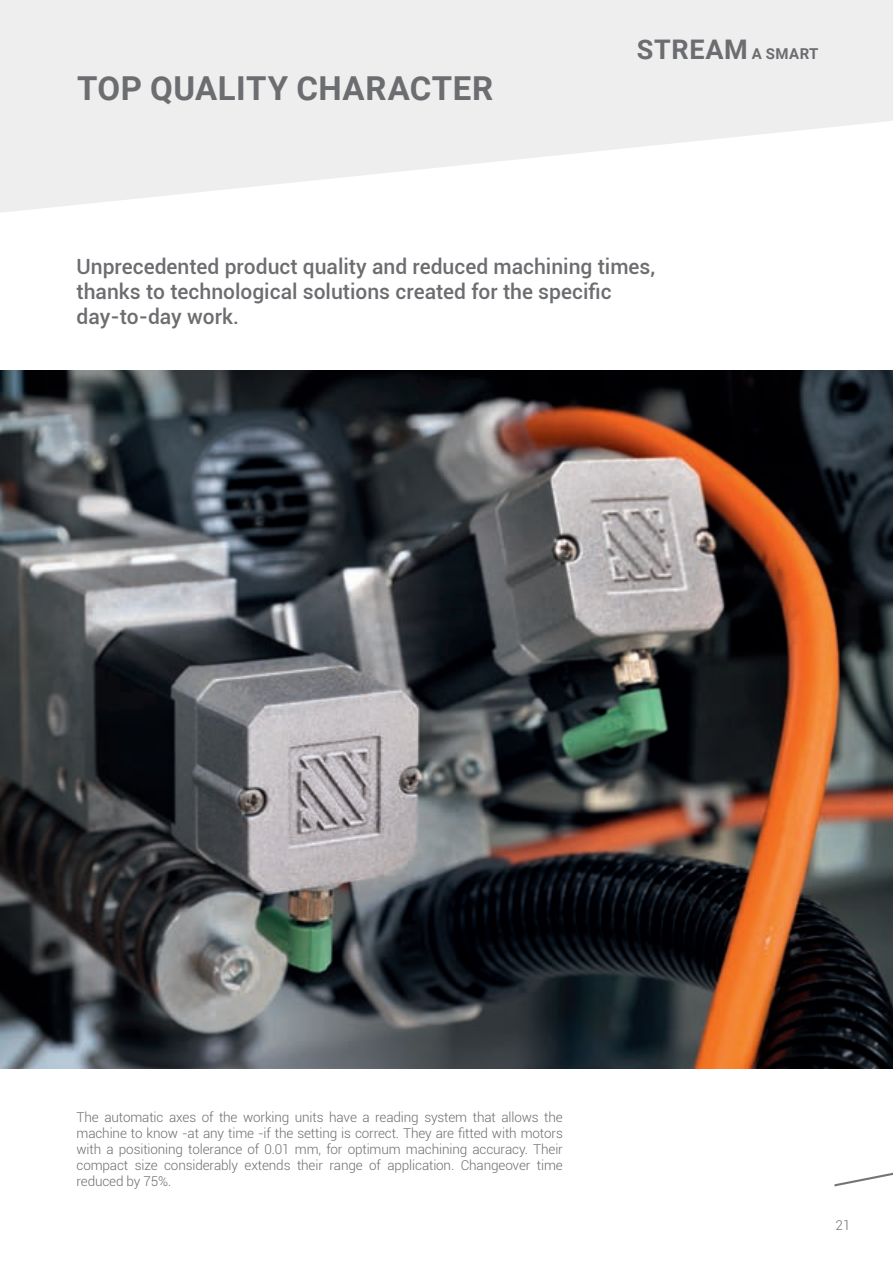
<style>
.page{position:relative;width:893px;height:1263px;background:#fff}
.page>*{position:absolute;margin:0;border:0;box-sizing:border-box;transform-origin:0 0}
.t1{font:700 33px "Roboto";letter-spacing:.02em;color:#6c6d70}
.t2{font:700 27px "Roboto";letter-spacing:.025em;color:#6c6d70}
.t3{font:500 21px/25.2px "Roboto";color:#6c6d70}
.PAG_VERDI_-_TESTO{font:300 13.5px/16.2px "Roboto";letter-spacing:-.01em;color:#6c6d70;text-align:justify}
.s1{font-size:15px}
</style>
<div class="page">
<svg style="left:834px;top:1172px;width:59px;height:14px"></svg>
<svg style="left:0;top:0;width:893px;height:213px;fill:#eeeeef"></svg>
<img style="left:0;top:370px;width:893px;height:699px">
<p class="t1" style="left:77px;top:65px;width:418px">TOP QUALITY CHARACTER</p>
<p class="t2" style="left:637px;top:30px;width:183px">STREAM <span class="s1">A SMART</span></p>
<p class="t3" style="left:77px;top:253px;width:580px">Unprecedented product quality and reduced machining times, thanks to technological solutions created for the specific day-to-day work.</p>
<p class="PAG_VERDI_-_TESTO" style="left:77px;top:1108px;width:488px">The automatic axes of the working units have a reading system that allows the machine to know -at any time -if the setting is correct. They are fitted with motors with a positioning tolerance of 0.01 mm, for optimum machining accuracy. Their compact size considerably extends their range of application. Changeover time reduced by 75%.</p>
<p class="PAG_VERDI_-_TESTO" style="left:836px;top:1216px;width:16px">21</p>
</div>
